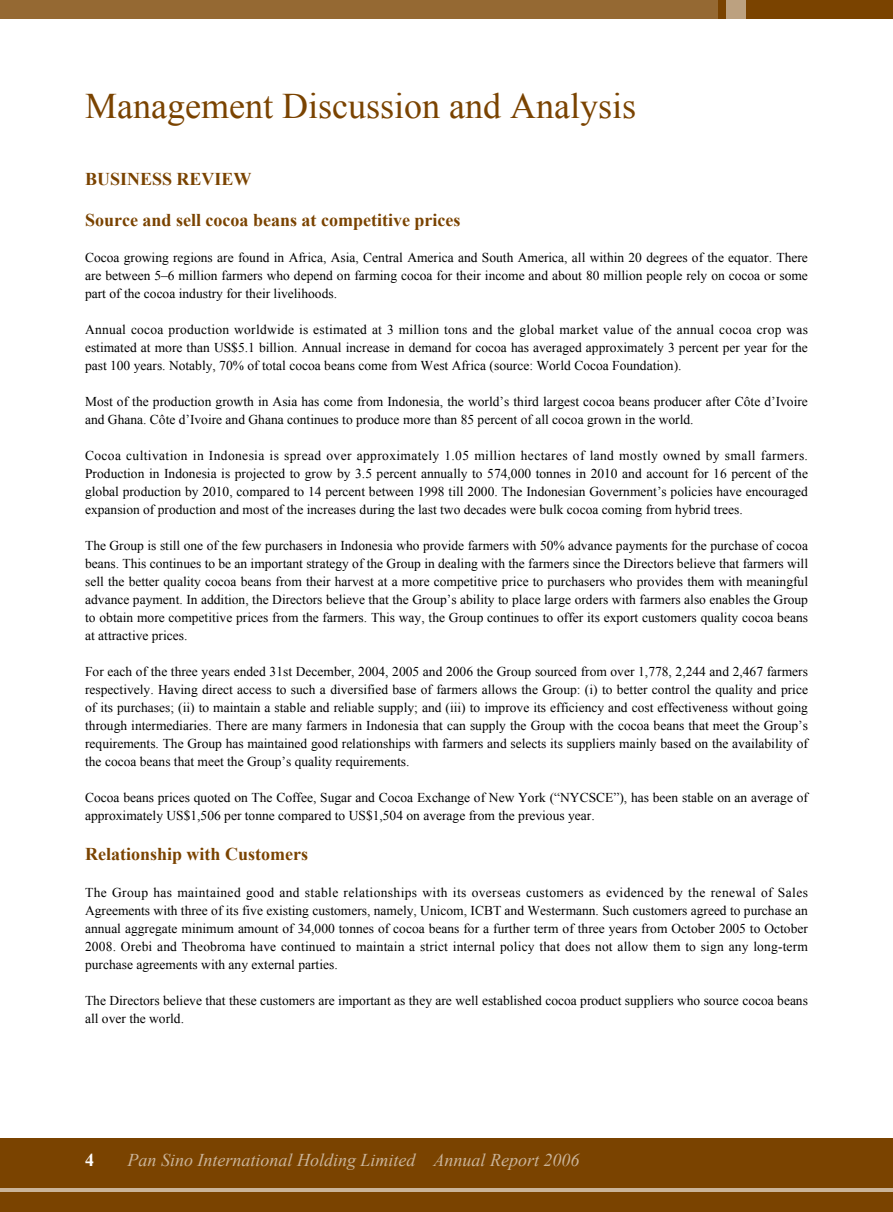
<style>
.page{position:relative;width:893px;height:1212px;background:#fff}
.page>*{position:absolute;margin:0;border:0;box-sizing:border-box;transform-origin:0 0}
.t1{font:36px "Times New Roman";color:#7a4300}
.t2{font:700 18px "Times New Roman";color:#7a4300}
.t3{font:italic 18px "Times New Roman";color:#cab499}
.t4{font:13.5px/18px "Times New Roman";color:#000;text-align:justify}
</style>
<div class="page">
<div style="left:0;top:1138px;width:893px;height:74px;background:#7a4300"></div>
<div style="left:0;top:0;width:893px;height:19px;background:#7a4300"></div>
<div style="left:0;top:0;width:745px;height:19px;background:#956933"></div>
<div style="left:726px;top:0;width:20px;height:19px;background:#bca180"></div>
<div style="left:718px;top:0;width:8px;height:19px;background:#7a4300"></div>
<hr style="left:0;top:1188px;width:893px;height:4px;background:#cab499">
<h1 class="t1" style="left:85px;top:82px;width:552px">Management Discussion and Analysis</h1>
<h2 class="t2" style="left:85px;top:167px;width:168px">BUSINESS REVIEW</h2>
<h2 class="t2" style="left:85px;top:207px;width:377px">Source and sell cocoa beans at competitive prices</h2>
<p class="t4" style="left:85px;top:249px;width:724px">Cocoa growing regions are found in Africa, Asia, Central America and South America, all within 20 degrees of the equator. There are between 5–6 million farmers who depend on farming cocoa for their income and about 80 million people rely on cocoa or some part of the cocoa industry for their livelihoods.</p>
<p class="t4" style="left:85px;top:321px;width:724px">Annual cocoa production worldwide is estimated at 3 million tons and the global market value of the annual cocoa crop was estimated at more than US$5.1 billion. Annual increase in demand for cocoa has averaged approximately 3 percent per year for the past 100 years. Notably, 70% of total cocoa beans come from West Africa (source: World Cocoa Foundation).</p>
<p class="t4" style="left:85px;top:393px;width:724px">Most of the production growth in Asia has come from Indonesia, the world’s third largest cocoa beans producer after Côte d’Ivoire and Ghana. Côte d’Ivoire and Ghana continues to produce more than 85 percent of all cocoa grown in the world.</p>
<p class="t4" style="left:85px;top:447px;width:724px">Cocoa cultivation in Indonesia is spread over approximately 1.05 million hectares of land mostly owned by small farmers.<br>Production in Indonesia is projected to grow by 3.5 percent annually to 574,000 tonnes in 2010 and account for 16 percent of the global production by 2010, compared to 14 percent between 1998 till 2000. The Indonesian Government’s policies have encouraged expansion of production and most of the increases during the last two decades were bulk cocoa coming from hybrid trees.</p>
<p class="t4" style="left:85px;top:537px;width:724px">The Group is still one of the few purchasers in Indonesia who provide farmers with 50% advance payments for the purchase of cocoa beans. This continues to be an important strategy of the Group in dealing with the farmers since the Directors believe that farmers will sell the better quality cocoa beans from their harvest at a more competitive price to purchasers who provides them with meaningful advance payment. In addition, the Directors believe that the Group’s ability to place large orders with farmers also enables the Group to obtain more competitive prices from the farmers. This way, the Group continues to offer its export customers quality cocoa beans at attractive prices.</p>
<p class="t4" style="left:85px;top:663px;width:724px">For each of the three years ended 31st December, 2004, 2005 and 2006 the Group sourced from over 1,778, 2,244 and 2,467 farmers respectively. Having direct access to such a diversified base of farmers allows the Group: (i) to better control the quality and price of its purchases; (ii) to maintain a stable and reliable supply; and (iii) to improve its efficiency and cost effectiveness without going through intermediaries. There are many farmers in Indonesia that can supply the Group with the cocoa beans that meet the Group’s requirements. The Group has maintained good relationships with farmers and selects its suppliers mainly based on the availability of the cocoa beans that meet the Group’s quality requirements.</p>
<p class="t4" style="left:85px;top:789px;width:724px">Cocoa beans prices quoted on The Coffee, Sugar and Cocoa Exchange of New York (“NYCSCE”), has been stable on an average of approximately US$1,506 per tonne compared to US$1,504 on average from the previous year.</p>
<h2 class="t2" style="left:85px;top:842px;width:225px">Relationship with Customers</h2>
<p class="t4" style="left:85px;top:883px;width:724px">The Group has maintained good and stable relationships with its overseas customers as evidenced by the renewal of Sales Agreements with three of its five existing customers, namely, Unicom, ICBT and Westermann. Such customers agreed to purchase an annual aggregate minimum amount of 34,000 tonnes of cocoa beans for a further term of three years from October 2005 to October 2008. Orebi and Theobroma have continued to maintain a strict internal policy that does not allow them to sign any long-term purchase agreements with any external parties.</p>
<p class="t4" style="left:85px;top:991px;width:724px">The Directors believe that these customers are important as they are well established cocoa product suppliers who source cocoa beans all over the world.</p>
<h2 class="t3" style="left:128px;top:1148px;width:453px">Pan Sino International Holding Limited Annual Report 2006</h2>
</div>
